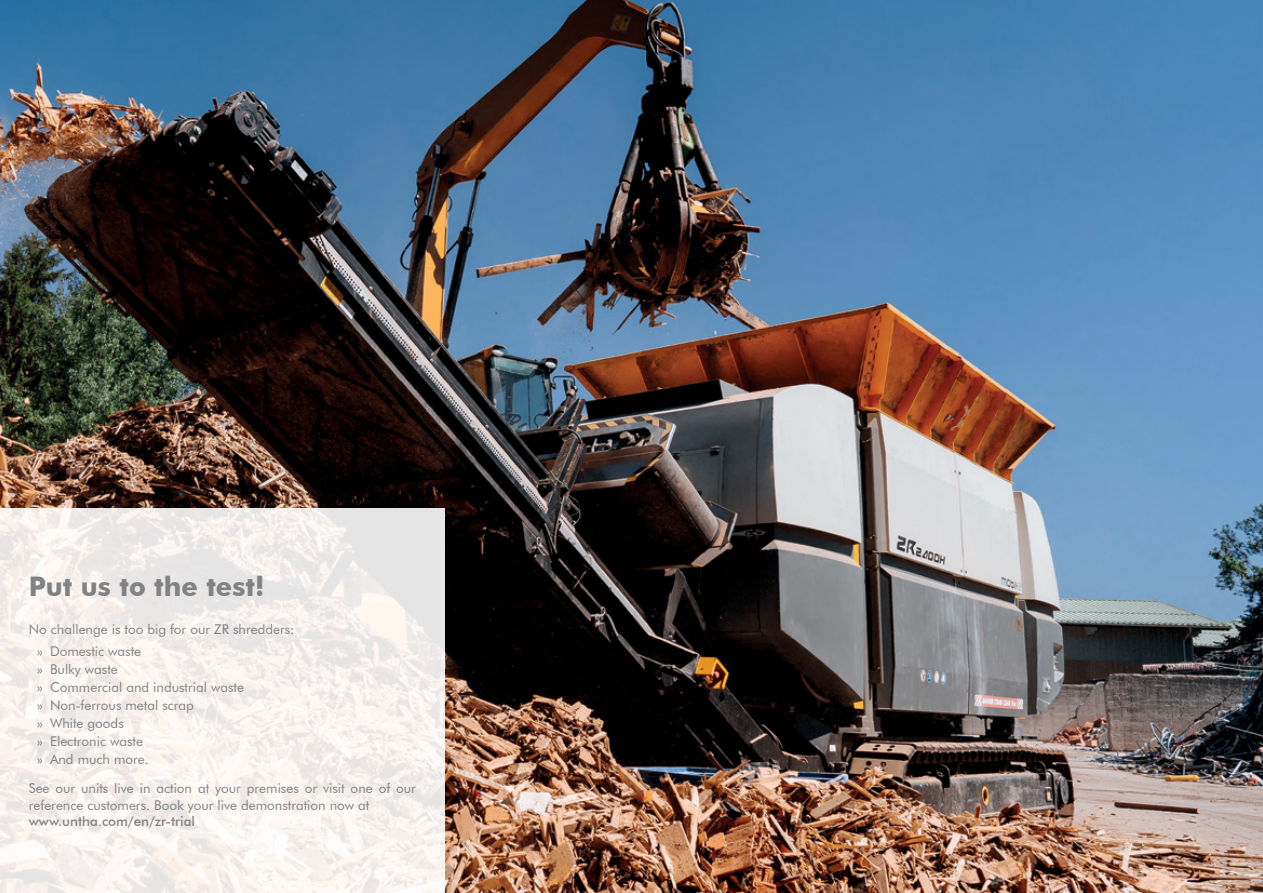
<style>
.page{position:relative;width:1263px;height:893px;background:#fff}
.page>*{position:absolute;margin:0;border:0;box-sizing:border-box;transform-origin:0 0}
.t1{font:700 27px "Futura BT";color:#808284}
.t2{font:13.5px/18px "Futura BT";color:#808284}
.t3{font:500 13.5px "Futura BT";color:#808284}
</style>
<div class="page">
<img style="left:0;top:0;width:1263px;height:893px">
<svg style="left:0;top:508px;width:445px;height:385px;fill:#f6f0ed"></svg>
<h1 class="t1" style="left:29px;top:570px;width:237px">Put us to the test!</h1>
<p class="t2" style="left:37px;top:618px;width:259px;line-height:22.2px;text-indent:-9px">No challenge is too big for our ZR shredders: » Domestic waste</p>
<p class="t2" style="left:37px;top:660px;width:208px">» Bulky waste<br>» Commercial and industrial waste » Non-ferrous metal scrap<br>» White goods<br>» Electronic waste<br>» And much more.</p>
<p class="t2" style="left:29px;top:780px;width:389px;line-height:16.5px">See our units live in action at your premises or visit one of our reference customers. Book your live demonstration now at</p>
<p class="t3" style="left:29px;top:813px;width:168px">www.untha.com/en/zr-trial</p>
</div>
